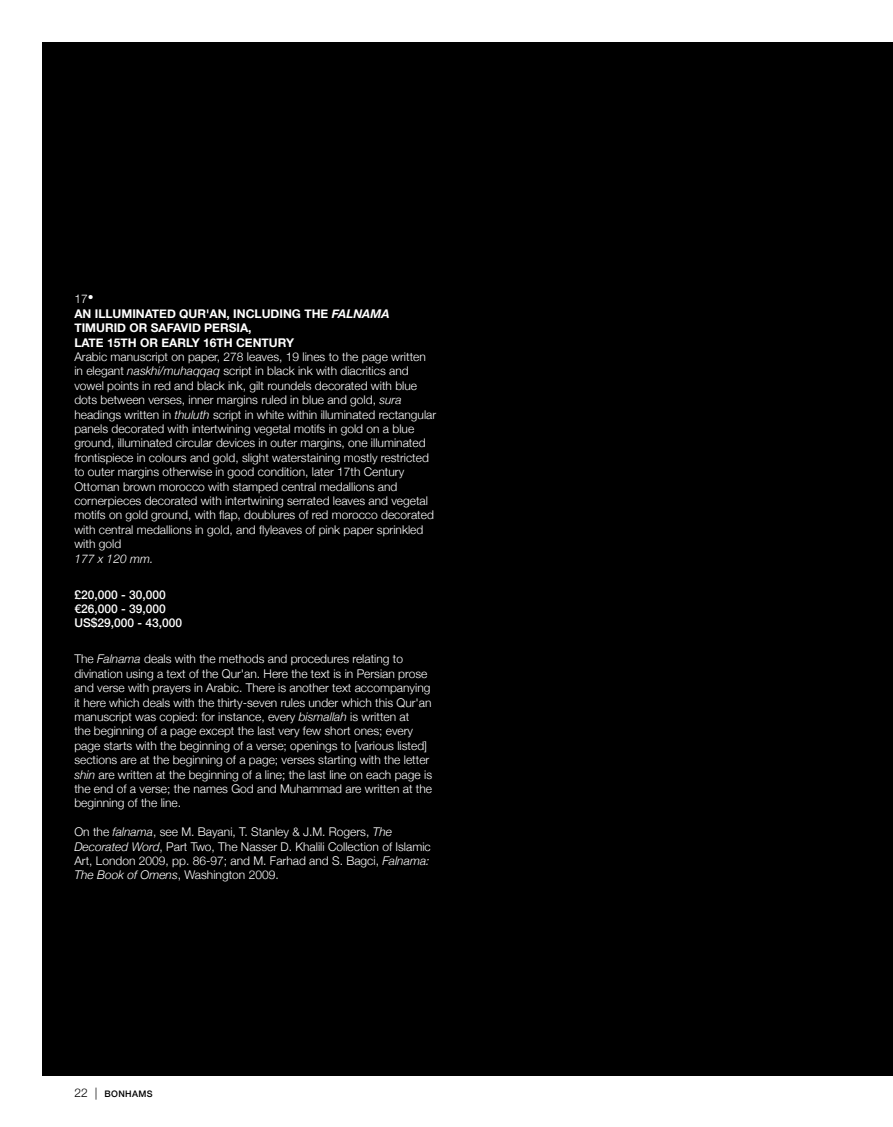
<style>
.page{position:relative;width:893px;height:1127px;background:#fff}
.page>*{position:absolute;margin:0;border:0;box-sizing:border-box;transform-origin:0 0}
.t1{font:300 12px/14.4px "Helvetica Neue";color:#fff}
.t2{font:700 12px/14.4px "Helvetica Neue";color:#fff}
.t3{font:500 12px/14.4px "Helvetica Neue";color:#fff}
.t4{font:italic 300 12px "Helvetica Neue";color:#fff}
.t5{font:500 9px "Helvetica Neue";letter-spacing:.035em;color:#000}
.s1{font-weight:300}
.s2{font-family:"Arial";font-weight:400;font-size:16.5px}
.s3{font-style:italic}
.s4{font-weight:300;font-size:12px}
</style>
<div class="page">
<div style="left:43px;top:43px;width:850px;height:1033px;background:#000"></div>
<p class="t2" style="left:74px;top:292px;width:317px"><span class="s1">17</span><span class="s2">•<br></span>AN ILLUMINATED QUR'AN, INCLUDING THE <span class="s3">FALNAMA<br></span>TIMURID OR SAFAVID PERSIA,<br>LATE 15TH OR EARLY 16TH CENTURY</p>
<p class="t1" style="left:74px;top:349px;width:363px">Arabic manuscript on paper, 278 leaves, 19 lines to the page written in elegant <span class="s3">naskhi/muhaqqaq</span> script in black ink with diacritics and vowel points in red and black ink, gilt roundels decorated with blue dots between verses, inner margins ruled in blue and gold, <span class="s3">sura </span>headings written in <span class="s3">thuluth</span> script in white within illuminated rectangular panels decorated with intertwining vegetal motifs in gold on a blue ground, illuminated circular devices in outer margins, one illuminated frontispiece in colours and gold, slight waterstaining mostly restricted to outer margins otherwise in good condition, later 17th Century Ottoman brown morocco with stamped central medallions and cornerpieces decorated with intertwining serrated leaves and vegetal motifs on gold ground, with flap, doublures of red morocco decorated with central medallions in gold, and flyleaves of pink paper sprinkled with gold</p>
<p class="t4" style="left:74px;top:549px;width:80px">177 x 120 mm.</p>
<p class="t3" style="left:74px;top:586px;width:109px">£20,000 - 30,000 €26,000 - 39,000<br>US$29,000 - 43,000</p>
<p class="t1" style="left:74px;top:651px;width:359px">The <span class="s3">Falnama</span> deals with the methods and procedures relating to divination using a text of the Qur'an. Here the text is in Persian prose and verse with prayers in Arabic. There is another text accompanying it here which deals with the thirty-seven rules under which this Qur'an manuscript was copied: for instance, every <span class="s3">bismallah</span> is written at<br>the beginning of a page except the last very few short ones; every page starts with the beginning of a verse; openings to [various listed] sections are at the beginning of a page; verses starting with the letter <span class="s3">shin</span> are written at the beginning of a line; the last line on each page is the end of a verse; the names God and Muhammad are written at the beginning of the line.</p>
<p class="t1" style="left:74px;top:824px;width:358px">On the <span class="s3">falnama</span>, see M. Bayani, T. Stanley &amp; J.M. Rogers, <span class="s3">The Decorated Word</span>, Part Two, The Nasser D. Khalili Collection of Islamic Art, London 2009, pp. 86-97; and M. Farhad and S. Bagci, <span class="s3">Falnama:<br>The Book of Omens</span>, Washington 2009.</p>
<p class="t5" style="left:74px;top:1087px;width:80px"><span class="s4">22 |</span> BONHAMS</p>
</div>
